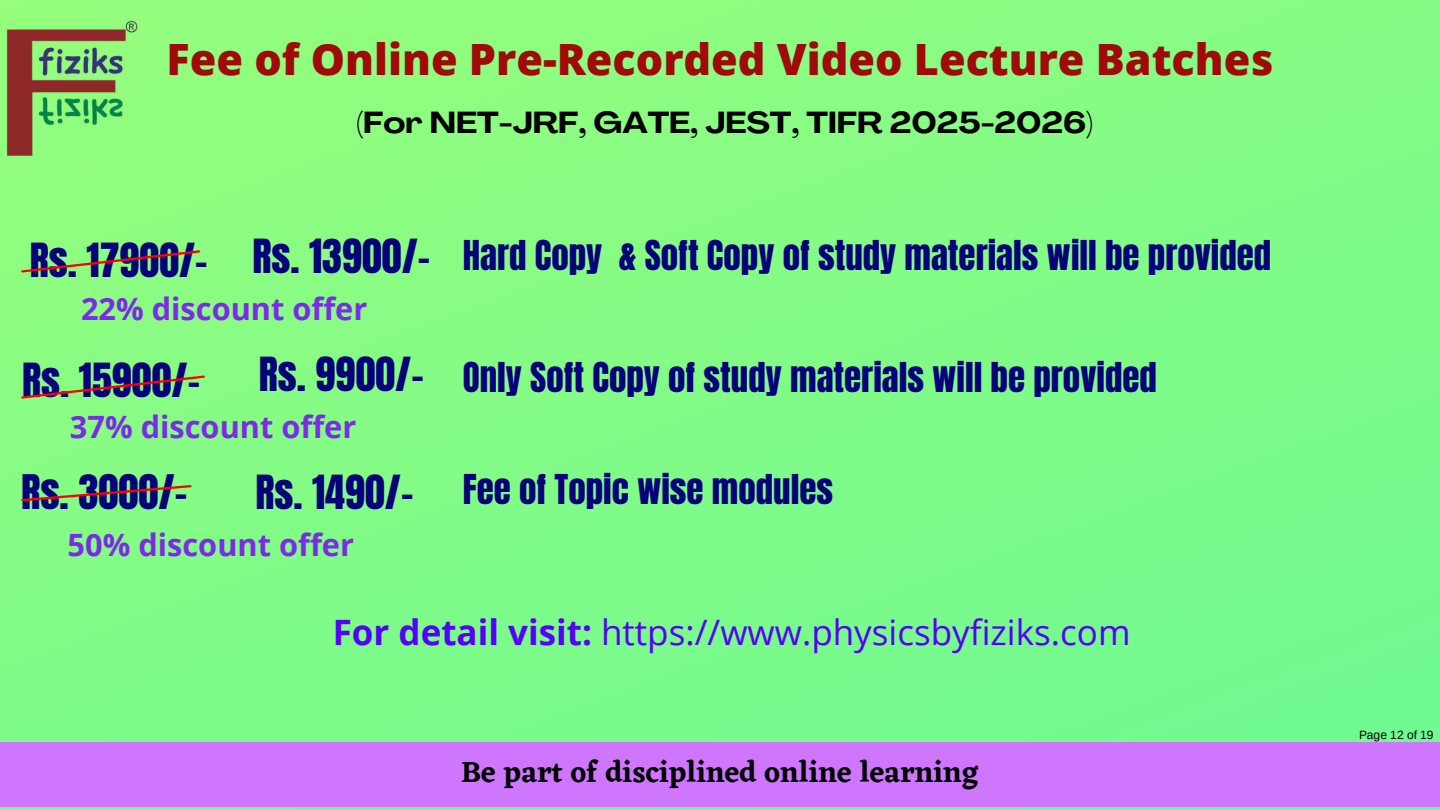
<style>
.page{position:relative;width:1440px;height:810px;background:#fff}
.page>*{position:absolute;margin:0;border:0;box-sizing:border-box;transform-origin:0 0}
.t1{font:800 43.1px "Open Sans";color:#9f0a0a}
.t2{font:40.5px "Anton";color:#060079}
.t3{font:40px "Anton";color:#060079}
.t4{font:35px "Anton";color:#060079}
.t5{font:35px "Open Sans";color:#5400fa}
.t6{font:700 30.7px "Open Sans";color:#7c2ae8}
.t7{font:700 expanded 30px "Agrandir";color:#000}
.t8{font:600 30px "Eczar";color:#000}
.t9{font:12px "Arimo";color:#000}
.s1{font-weight:700}
</style>
<div class="page">
<img style="left:0;top:18px;width:142px;height:147px">
<div style="left:0;top:742px;width:1440px;height:65px;background:#cf76ff"></div>
<svg style="left:20px;top:249px;width:182px;height:25px;background:#96e675"></svg>
<svg style="left:20px;top:374px;width:186px;height:26px;background:#92e677"></svg>
<svg style="left:20px;top:484px;width:173px;height:19px;background:#93de74"></svg>
<p class="t1" style="left:167px;top:29px;width:1108px">Fee of Online Pre-Recorded Video Lecture Batches</p>
<p class="t3" style="left:30px;top:232px;width:179px">Rs. 17900/-</p>
<p class="t7" style="left:356px;top:111px;width:738px">(For NET-JRF, GATE, JEST, TIFR 2025-2026)</p>
<p class="t3" style="left:252px;top:227px;width:179px">Rs. 13900/-</p>
<p class="t4" style="left:463px;top:231px;width:810px">Hard Copy &amp; Soft Copy of study materials will be provided</p>
<p class="t6" style="left:81px;top:287px;width:288px">22% discount offer</p>
<p class="t3" style="left:22px;top:352px;width:179px">Rs. 15900/-</p>
<p class="t3" style="left:259px;top:346px;width:167px">Rs. 9900/-</p>
<p class="t6" style="left:70px;top:406px;width:288px">37% discount offer</p>
<p class="t2" style="left:21px;top:463px;width:168px">Rs. 3000/-</p>
<p class="t3" style="left:255px;top:464px;width:160px">Rs. 1490/-</p>
<p class="t6" style="left:68px;top:524px;width:288px">50% discount offer</p>
<p class="t4" style="left:463px;top:352px;width:696px">Only Soft Copy of study materials will be provided</p>
<p class="t4" style="left:463px;top:464px;width:372px">Fee of Topic wise modules</p>
<p class="t5" style="left:333px;top:608px;width:799px"><span class="s1">For detail visit:</span> https://www.physicsbyfiziks.com</p>
<p class="t8" style="left:461px;top:754px;width:519px">Be part of disciplined online learning</p>
<p class="t9" style="left:1359px;top:728px;width:76px">Page 12 of 19</p>
</div>
